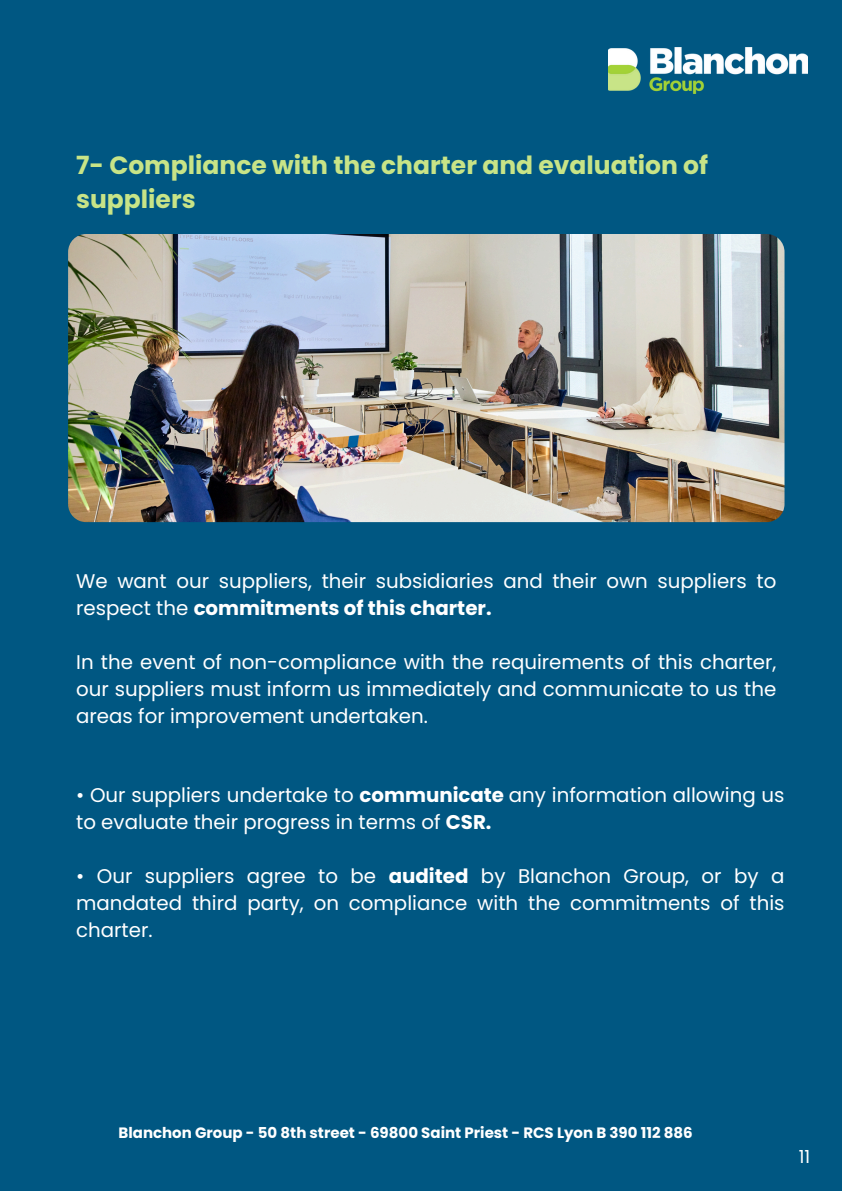
<style>
.page{position:relative;width:842px;height:1191px;background:#fff}
.page>*{position:absolute;margin:0;border:0;box-sizing:border-box;transform-origin:0 0}
.t1{font:700 25px/34.5px "Poppins";color:#c8e487}
.t2{font:19.8px/27px "Poppins";color:#fff}
.t3{font:18px "Poppins";color:#fff}
.t4{font:700 15px "Poppins";color:#fff}
.s1{font-weight:700}
</style>
<div class="page">
<div style="left:0;top:0;width:842px;height:1190px;background:#005782"></div>
<img style="left:68px;top:234px;width:716px;height:288px;border-radius:18px">
<img style="left:608px;top:47px;width:200px;height:47px">
<h2 class="t1" style="left:76px;top:148px;width:633px">7- Compliance with the charter and evaluation of suppliers</h2>
<h1 class="t2" style="left:76px;top:567px;width:702px">We want our suppliers, their subsidiaries and their own suppliers to respect the <span class="s1">commitments of this charter.</span></h1>
<h2 class="t2" style="left:76px;top:648px;width:702px;text-align:justify">In the event of non-compliance with the requirements of this charter, our suppliers must inform us immediately and communicate to us the areas for improvement undertaken.</h2>
<h2 class="t2" style="left:76px;top:781px;width:710px">• Our suppliers undertake to <span class="s1">communicate</span> any information allowing us to evaluate their progress in terms of <span class="s1">CSR.</span></h2>
<h2 class="t2" style="left:76px;top:862px;width:710px;text-align:justify">• Our suppliers agree to be <span class="s1">audited</span> by Blanchon Group, or by a mandated third party, on compliance with the commitments of this charter.</h2>
<p class="t4" style="left:119px;top:1121px;width:576px">Blanchon Group - 50 8th street - 69800 Saint Priest - RCS Lyon B 390 112 886</p>
<p class="t3" style="left:799px;top:1143px;width:13px">11</p>
</div>
